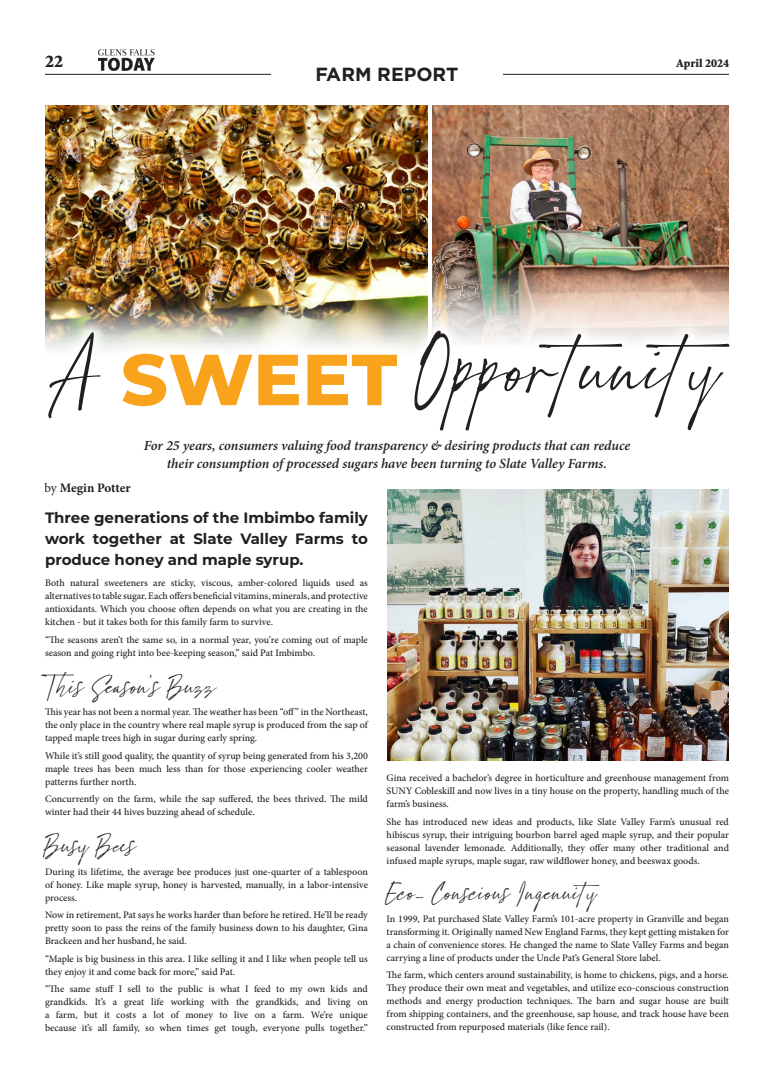
<style>
.page{position:relative;width:774px;height:1080px;background:#fff}
.page>*{position:absolute;margin:0;border:0;box-sizing:border-box;transform-origin:0 0}
.t1{font:96px "Scarlett Busiat Demo";letter-spacing:.01em;color:#231f20}
.Article_Text{font:31px "Scarlett Busiat Demo";letter-spacing:.005em;color:#231f20}
.Article_Text-2{font:30px "Scarlett Busiat Demo";letter-spacing:.005em;color:#231f20}
.Headline{font:700 19px "Gotham";color:#231f20}
.t2{font:900 18px "Minion Std";color:#231f20}
.Article_Text-3{font:700 15px/21px "Montserrat";color:#231f20;text-align:justify}
.Article_Text-4{font:italic 600 14px/18px "Minion Pro";letter-spacing:-.005em;color:#231f20;text-align:center}
.t3{font:700 13px "Minion Pro";letter-spacing:-.01em;color:#231f20}
.t4{font:900 12px "Minion Std";color:#231f20}
.Article_Text-5{font:500 10px/13px "Minion Pro";color:#231f20;text-align:justify}
.s1{font-family:"Montserrat";font-weight:800;font-size:72px;color:#f9a21c}
.s2{font-weight:400}
</style>
<div class="page">
<hr style="left:45px;top:74px;width:684px;height:1px;background:#231f20">
<div style="left:271px;top:60px;width:232px;height:36px;background:#fff"></div>
<img style="left:99px;top:50px;width:55px;height:20px">
<img style="left:45px;top:105px;width:382px;height:209px">
<img style="left:433px;top:105px;width:296px;height:209px">
<div style="left:32px;top:314px;width:714px;height:133px;background:#fff;opacity:.93"></div>
<img style="left:387px;top:490px;width:342px;height:270px">
<h3 class="t2" style="left:45px;top:52px;width:19px">22</h3>
<p class="t4" style="left:676px;top:57px;width:54px">April 2024</p>
<p class="Headline" style="left:315px;top:61px;width:145px">FARM REPORT</p>
<p class="t1" style="left:54px;top:324px;width:699px">A <span class="s1">SWEET</span> Opportunity</p>
<p class="t3" style="left:44px;top:479px;width:88px"><span class="s2">by</span> Megin Potter</p>
<p class="Article_Text-4" style="left:144px;top:437px;width:488px">For 25 years, consumers valuing food transparency &amp; desiring products that can reduce their consumption of processed sugars have been turning to Slate Valley Farms.</p>
<p class="Article_Text-3" style="left:45px;top:506px;width:324px">Three generations of the Imbimbo family work together at Slate Valley Farms to produce honey and maple syrup.</p>
<p class="Article_Text-5" style="left:45px;top:577px;width:324px">Both natural sweeteners are sticky, viscous, amber-colored liquids used as alternatives to table sugar. Each offers beneficial vitamins, minerals, and protective antioxidants. Which you choose often depends on what you are creating in the kitchen - but it takes both for this family farm to survive.</p>
<p class="Article_Text-5" style="left:45px;top:633px;width:324px">“The seasons aren’t the same so, in a normal year, you’re coming out of maple season and going right into bee-keeping season,” said Pat Imbimbo.</p>
<p class="Article_Text" style="left:45px;top:671px;width:173px">This Season’s Buzz</p>
<p class="Article_Text-5" style="left:45px;top:706px;width:324px">This year has not been a normal year. The weather has been “off” in the Northeast, the only place in the country where real maple syrup is produced from the sap of tapped maple trees high in sugar during early spring.</p>
<p class="Article_Text-5" style="left:45px;top:749px;width:324px">While it’s still good quality, the quantity of syrup being generated from his 3,200 maple trees has been much less than for those experiencing cooler weather patterns further north.</p>
<p class="Article_Text-5" style="left:45px;top:792px;width:324px">Concurrently on the farm, while the sap suffered, the bees thrived. The mild winter had their 44 hives buzzing ahead of schedule.</p>
<p class="Article_Text" style="left:45px;top:831px;width:93px">Busy Bees</p>
<p class="Article_Text-5" style="left:45px;top:865px;width:324px">During its lifetime, the average bee produces just one-quarter of a tablespoon of honey. Like maple syrup, honey is harvested, manually, in a labor-intensive process.</p>
<p class="Article_Text-5" style="left:45px;top:908px;width:324px">Now in retirement, Pat says he works harder than before he retired. He’ll be ready pretty soon to pass the reins of the family business down to his daughter, Gina Brackeen and her husband, he said.</p>
<p class="Article_Text-5" style="left:45px;top:952px;width:324px">“Maple is big business in this area. I like selling it and I like when people tell us they enjoy it and come back for more,” said Pat.</p>
<p class="Article_Text-5" style="left:45px;top:982px;width:324px">“The same stuff I sell to the public is what I feed to my own kids and grandkids. It’s a great life working with the grandkids, and living on a farm, but it costs a lot of money to live on a farm. We’re unique because it’s all family, so when times get tough, everyone pulls together.”</p>
<p class="Article_Text-5" style="left:387px;top:772px;width:344px">Gina received a bachelor’s degree in horticulture and greenhouse management from SUNY Cobleskill and now lives in a tiny house on the property, handling much of the farm’s business.</p>
<p class="Article_Text-5" style="left:387px;top:815px;width:344px">She has introduced new ideas and products, like Slate Valley Farm’s unusual red hibiscus syrup, their intriguing bourbon barrel aged maple syrup, and their popular seasonal lavender lemonade. Additionally, they offer many other traditional and infused maple syrups, maple sugar, raw wildflower honey, and beeswax goods.</p>
<p class="Article_Text-2" style="left:387px;top:879px;width:221px">Eco- Conscious Ingenuity</p>
<p class="Article_Text-5" style="left:387px;top:912px;width:344px">In 1999, Pat purchased Slate Valley Farm’s 101-acre property in Granville and began transforming it. Originally named New England Farms, they kept getting mistaken for a chain of convenience stores. He changed the name to Slate Valley Farms and began carrying a line of products under the Uncle Pat’s General Store label.</p>
<p class="Article_Text-5" style="left:387px;top:969px;width:344px">The farm, which centers around sustainability, is home to chickens, pigs, and a horse.<br>They produce their own meat and vegetables, and utilize eco-conscious construction methods and energy production techniques. The barn and sugar house are built from shipping containers, and the greenhouse, sap house, and track house have been constructed from repurposed materials (like fence rail).</p>
</div>
